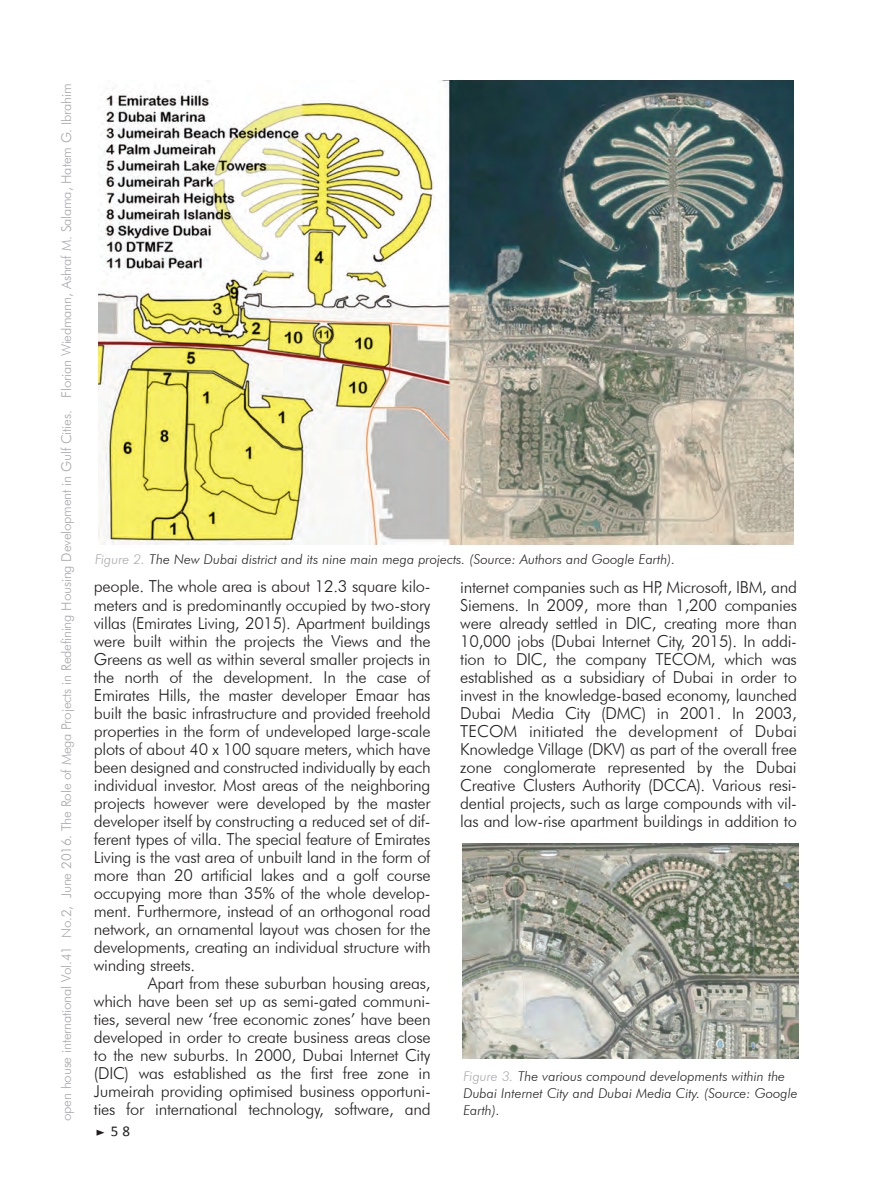
<style>
.page{position:relative;width:893px;height:1191px;background:#fff}
.page>*{position:absolute;margin:0;border:0;box-sizing:border-box;transform-origin:0 0}
.t1{font:300 16.5px/18px "Futura BT";letter-spacing:-.015em;color:#231f20;text-align:justify}
.t2{font:15px "Calibri";color:#231f20}
.t3{font:italic 300 13.5px/16.5px "Futura BT";color:#231f20}
.t4{font:300 13.5px "Futura BT";letter-spacing:-.015em;color:#a8a9ad}
.s1{color:#a8a9ad}
</style>
<div class="page">
<svg style="left:97px;top:1130px;width:7px;height:5px"></svg>
<img style="left:462px;top:844px;width:337px;height:215px">
<img style="left:99px;top:81px;width:695px;height:463px">
<p class="t4" style="left:58px;top:398px;width:315px;rotate:-90deg">Florian Wiedmann, Ashraf M. Salama, Hatem G. Ibrahim</p>
<p class="t4" style="left:58px;top:1121px;width:712px;rotate:-90deg">open house international Vol.41 No.2, June 2016. The Role of Mega Projects in Redefining Housing Development in Gulf Cities.</p>
<p class="t3" style="left:95px;top:551px;width:582px"><span class="s1">Figure 2.</span> The New Dubai district and its nine main mega projects. (Source: Authors and Google Earth).</p>
<p class="t1" style="left:94px;top:577px;width:338px">people. The whole area is about 12.3 square kilo-</p>
<p class="t1" style="left:94px;top:595px;width:338px">meters and is predominantly occupied by two-story</p>
<p class="t1" style="left:94px;top:613px;width:338px">villas (Emirates Living, 2015). Apartment buildings</p>
<p class="t1" style="left:94px;top:631px;width:338px">were built within the projects the Views and the</p>
<p class="t1" style="left:94px;top:649px;width:338px">Greens as well as within several smaller projects in</p>
<p class="t1" style="left:94px;top:667px;width:338px">the north of the development. In the case of</p>
<p class="t1" style="left:94px;top:685px;width:338px">Emirates Hills, the master developer Emaar has</p>
<p class="t1" style="left:94px;top:703px;width:338px">built the basic infrastructure and provided freehold</p>
<p class="t1" style="left:94px;top:721px;width:338px">properties in the form of undeveloped large-scale</p>
<p class="t1" style="left:94px;top:739px;width:338px">plots of about 40 x 100 square meters, which have</p>
<p class="t1" style="left:94px;top:757px;width:338px">been designed and constructed individually by each</p>
<p class="t1" style="left:94px;top:775px;width:338px">individual investor. Most areas of the neighboring</p>
<p class="t1" style="left:94px;top:793px;width:338px">projects however were developed by the master</p>
<p class="t1" style="left:94px;top:811px;width:338px">developer itself by constructing a reduced set of dif-</p>
<p class="t1" style="left:94px;top:829px;width:338px">ferent types of villa. The special feature of Emirates</p>
<p class="t1" style="left:94px;top:847px;width:338px">Living is the vast area of unbuilt land in the form of</p>
<p class="t1" style="left:94px;top:865px;width:338px">more than 20 artificial lakes and a golf course</p>
<p class="t1" style="left:94px;top:883px;width:338px">occupying more than 35% of the whole develop-</p>
<p class="t1" style="left:94px;top:901px;width:338px">ment. Furthermore, instead of an orthogonal road</p>
<p class="t1" style="left:94px;top:919px;width:338px">network, an ornamental layout was chosen for the</p>
<p class="t1" style="left:94px;top:937px;width:338px">developments, creating an individual structure with</p>
<p class="t1" style="left:94px;top:955px;width:103px">winding streets.</p>
<p class="t1" style="left:148px;top:973px;width:284px">Apart from these suburban housing areas,</p>
<p class="t1" style="left:94px;top:991px;width:338px">which have been set up as semi-gated communi-</p>
<p class="t1" style="left:94px;top:1009px;width:338px">ties, several new ‘free economic zones’ have been</p>
<p class="t1" style="left:94px;top:1027px;width:338px">developed in order to create business areas close</p>
<p class="t1" style="left:94px;top:1045px;width:338px">to the new suburbs. In 2000, Dubai Internet City</p>
<p class="t1" style="left:94px;top:1063px;width:338px">(DIC) was established as the first free zone in</p>
<p class="t1" style="left:94px;top:1081px;width:338px">Jumeirah providing optimised business opportuni-</p>
<p class="t1" style="left:94px;top:1099px;width:338px">ties for international technology, software, and</p>
<p class="t2" style="left:111px;top:1124px;width:21px">5 8</p>
<p class="t1" style="left:460px;top:577px;width:338px">internet companies such as HP, Microsoft, IBM, and Siemens. In 2009, more than 1,200 companies were already settled in DIC, creating more than 10,000 jobs (Dubai Internet City, 2015). In addi&shy;tion to DIC, the company TECOM, which was established as a subsidiary of Dubai in order to invest in the knowledge-based economy, launched Dubai Media City (DMC) in 2001. In 2003, TECOM initiated the development of Dubai Knowledge Village (DKV) as part of the overall free zone conglomerate represented by the Dubai Creative Clusters Authority (DCCA). Various resi&shy;dential projects, such as large compounds with vil&shy;las and low-rise apartment buildings in addition to</p>
<p class="t3" style="left:463px;top:1068px;width:336px"><span class="s1">Figure 3.</span> The various compound developments within the<br>Dubai Internet City and Dubai Media City. (Source: Google<br>Earth).</p>
</div>
